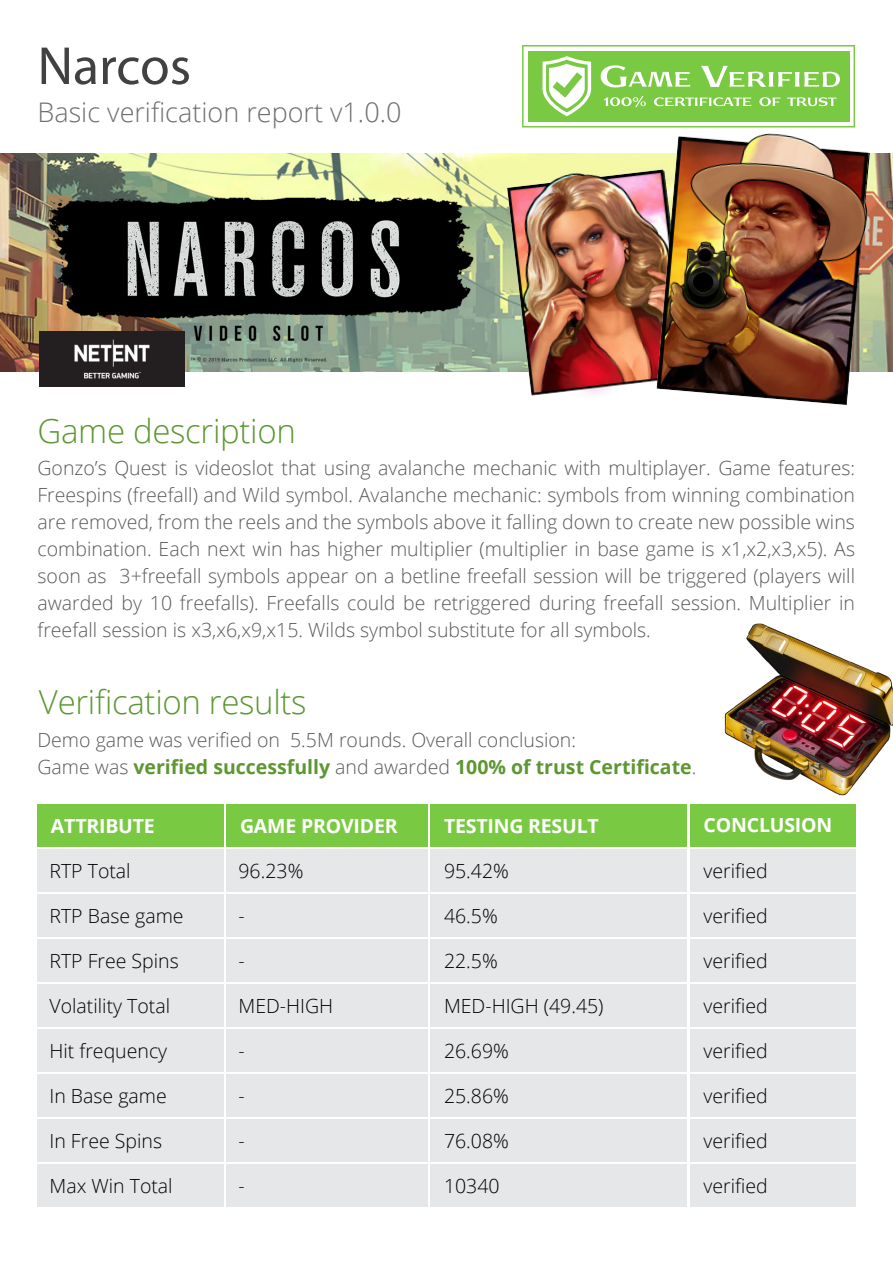
<style>
.page{position:relative;width:893px;height:1263px;background:#fff}
.page>*{position:absolute;margin:0;border:0;box-sizing:border-box;transform-origin:0 0}
.t1{font:54px "Myriad Pro";color:#414042}
.t2{font:300 33px "Open Sans";letter-spacing:-.01em;color:#5c9732}
.t3{font:300 27px "Open Sans";color:#6d6e71}
.t4{font:300 19.5px/27px "Open Sans";color:#58595b;text-align:justify}
.t5{font:300 19.5px "Open Sans";color:#000}
.t6{font:700 19.5px "Open Sans";letter-spacing:-.01em;color:#fff}
.s1{font-weight:700;color:#5c9732}
</style>
<div class="page">
<img style="left:0;top:153px;width:467px;height:218px">
<div style="left:39px;top:332px;width:145px;height:55px;background:#231f20"></div>
<img style="left:74px;top:339px;width:76px;height:40px">
<img style="left:467px;top:153px;width:141px;height:243px">
<img style="left:608px;top:117px;width:285px;height:288px">
<div style="left:38px;top:939px;width:186px;height:42px;background:#e6e7e8"></div>
<div style="left:38px;top:804px;width:186px;height:42px;background:#7ac943"></div>
<svg style="left:522px;top:45px;width:333px;height:83px"></svg>
<div style="left:690px;top:804px;width:165px;height:42px;background:#7ac943"></div>
<div style="left:226px;top:804px;width:202px;height:42px;background:#7ac943"></div>
<div style="left:430px;top:804px;width:257px;height:42px;background:#7ac943"></div>
<div style="left:38px;top:894px;width:186px;height:42px;background:#e6e7e8"></div>
<div style="left:38px;top:849px;width:186px;height:42px;background:#e6e7e8"></div>
<div style="left:690px;top:849px;width:165px;height:42px;background:#e6e7e8"></div>
<div style="left:690px;top:894px;width:165px;height:42px;background:#e6e7e8"></div>
<div style="left:690px;top:939px;width:165px;height:42px;background:#e6e7e8"></div>
<div style="left:690px;top:984px;width:165px;height:42px;background:#e6e7e8"></div>
<div style="left:690px;top:1029px;width:165px;height:42px;background:#e6e7e8"></div>
<div style="left:690px;top:1074px;width:165px;height:42px;background:#e6e7e8"></div>
<div style="left:690px;top:1119px;width:165px;height:42px;background:#e6e7e8"></div>
<div style="left:690px;top:1164px;width:165px;height:42px;background:#e6e7e8"></div>
<div style="left:38px;top:1074px;width:186px;height:42px;background:#e6e7e8"></div>
<div style="left:38px;top:1029px;width:186px;height:42px;background:#e6e7e8"></div>
<div style="left:38px;top:984px;width:186px;height:42px;background:#e6e7e8"></div>
<div style="left:38px;top:1164px;width:186px;height:42px;background:#e6e7e8"></div>
<div style="left:38px;top:1119px;width:186px;height:42px;background:#e6e7e8"></div>
<div style="left:226px;top:939px;width:202px;height:42px;background:#e6e7e8"></div>
<div style="left:226px;top:894px;width:202px;height:42px;background:#e6e7e8"></div>
<div style="left:226px;top:849px;width:202px;height:42px;background:#e6e7e8"></div>
<div style="left:226px;top:1074px;width:202px;height:42px;background:#e6e7e8"></div>
<div style="left:226px;top:1029px;width:202px;height:42px;background:#e6e7e8"></div>
<div style="left:226px;top:984px;width:202px;height:42px;background:#e6e7e8"></div>
<div style="left:226px;top:1164px;width:202px;height:42px;background:#e6e7e8"></div>
<div style="left:226px;top:1119px;width:202px;height:42px;background:#e6e7e8"></div>
<div style="left:430px;top:849px;width:257px;height:42px;background:#e6e7e8"></div>
<div style="left:430px;top:894px;width:257px;height:42px;background:#e6e7e8"></div>
<div style="left:430px;top:939px;width:257px;height:42px;background:#e6e7e8"></div>
<div style="left:430px;top:984px;width:257px;height:42px;background:#e6e7e8"></div>
<div style="left:430px;top:1029px;width:257px;height:42px;background:#e6e7e8"></div>
<div style="left:430px;top:1074px;width:257px;height:42px;background:#e6e7e8"></div>
<div style="left:430px;top:1119px;width:257px;height:42px;background:#e6e7e8"></div>
<div style="left:430px;top:1164px;width:257px;height:42px;background:#e6e7e8"></div>
<img style="left:724px;top:623px;width:169px;height:196px">
<h1 class="t1" style="left:38px;top:33px;width:155px">Narcos</h1>
<h3 class="t3" style="left:38px;top:93px;width:366px">Basic verification report v1.0.0</h3>
<h2 class="t2" style="left:38px;top:408px;width:260px">Game description</h2>
<p class="t4" style="left:38px;top:454px;width:819px">Gonzo’s Quest is videoslot that using avalanche mechanic with multiplayer. Game features:<br>Freespins (freefall) and Wild symbol. Avalanche mechanic: symbols from winning combination are removed, from the reels and the symbols above it falling down to create new possible wins combination. Each next win has higher multiplier (multiplier in base game is x1,x2,x3,x5). As soon as 3+freefall symbols appear on a betline freefall session will be triggered (players will awarded by 10 freefalls). Freefalls could be retriggered during freefall session. Multiplier in freefall session is x3,x6,x9,x15. Wilds symbol substitute for all symbols.</p>
<h2 class="t2" style="left:39px;top:679px;width:269px">Verification results</h2>
<p class="t4" style="left:38px;top:726px;width:660px">Demo game was verified on 5.5M rounds. Overall conclusion:<br>Game was <span class="s1">verified successfully</span> and awarded <span class="s1">100% of trust Certificate</span>.</p>
<p class="t6" style="left:51px;top:812px;width:105px">ATTRIBUTE</p>
<p class="t6" style="left:240px;top:812px;width:159px">GAME PROVIDER</p>
<p class="t6" style="left:444px;top:812px;width:156px">TESTING RESULT</p>
<p class="t6" style="left:704px;top:811px;width:130px">CONCLUSION</p>
<p class="t5" style="left:50px;top:857px;width:83px">RTP Total</p>
<p class="t5" style="left:704px;top:857px;width:66px">verified</p>
<p class="t5" style="left:704px;top:902px;width:66px">verified</p>
<p class="t5" style="left:704px;top:947px;width:66px">verified</p>
<p class="t5" style="left:704px;top:992px;width:66px">verified</p>
<p class="t5" style="left:704px;top:1037px;width:66px">verified</p>
<p class="t5" style="left:704px;top:1082px;width:66px">verified</p>
<p class="t5" style="left:704px;top:1127px;width:66px">verified</p>
<p class="t5" style="left:704px;top:1172px;width:66px">verified</p>
<p class="t5" style="left:238px;top:857px;width:66px">96.23%</p>
<p class="t5" style="left:444px;top:857px;width:66px">95.42%</p>
<p class="t5" style="left:444px;top:902px;width:55px">46.5%</p>
<p class="t5" style="left:444px;top:947px;width:55px">22.5%</p>
<p class="t5" style="left:444px;top:992px;width:161px">MED-HIGH (49.45)</p>
<p class="t5" style="left:444px;top:1037px;width:66px">26.69%</p>
<p class="t5" style="left:444px;top:1082px;width:66px">25.86%</p>
<p class="t5" style="left:444px;top:1127px;width:66px">76.08%</p>
<p class="t5" style="left:444px;top:1172px;width:57px">10340</p>
<p class="t5" style="left:50px;top:902px;width:136px">RTP Base game</p>
<p class="t5" style="left:238px;top:902px;width:8px">-</p>
<p class="t5" style="left:50px;top:947px;width:131px">RTP Free Spins</p>
<p class="t5" style="left:238px;top:947px;width:8px">-</p>
<p class="t5" style="left:50px;top:992px;width:122px">Volatility Total</p>
<p class="t5" style="left:238px;top:992px;width:96px">MED-HIGH</p>
<p class="t5" style="left:50px;top:1037px;width:119px">Hit frequency</p>
<p class="t5" style="left:238px;top:1037px;width:8px">-</p>
<p class="t5" style="left:50px;top:1082px;width:119px">In Base game</p>
<p class="t5" style="left:50px;top:1127px;width:114px">In Free Spins</p>
<p class="t5" style="left:50px;top:1172px;width:125px">Max Win Total</p>
<p class="t5" style="left:238px;top:1082px;width:8px">-</p>
<p class="t5" style="left:238px;top:1127px;width:8px">-</p>
<p class="t5" style="left:238px;top:1172px;width:8px">-</p>
</div>
